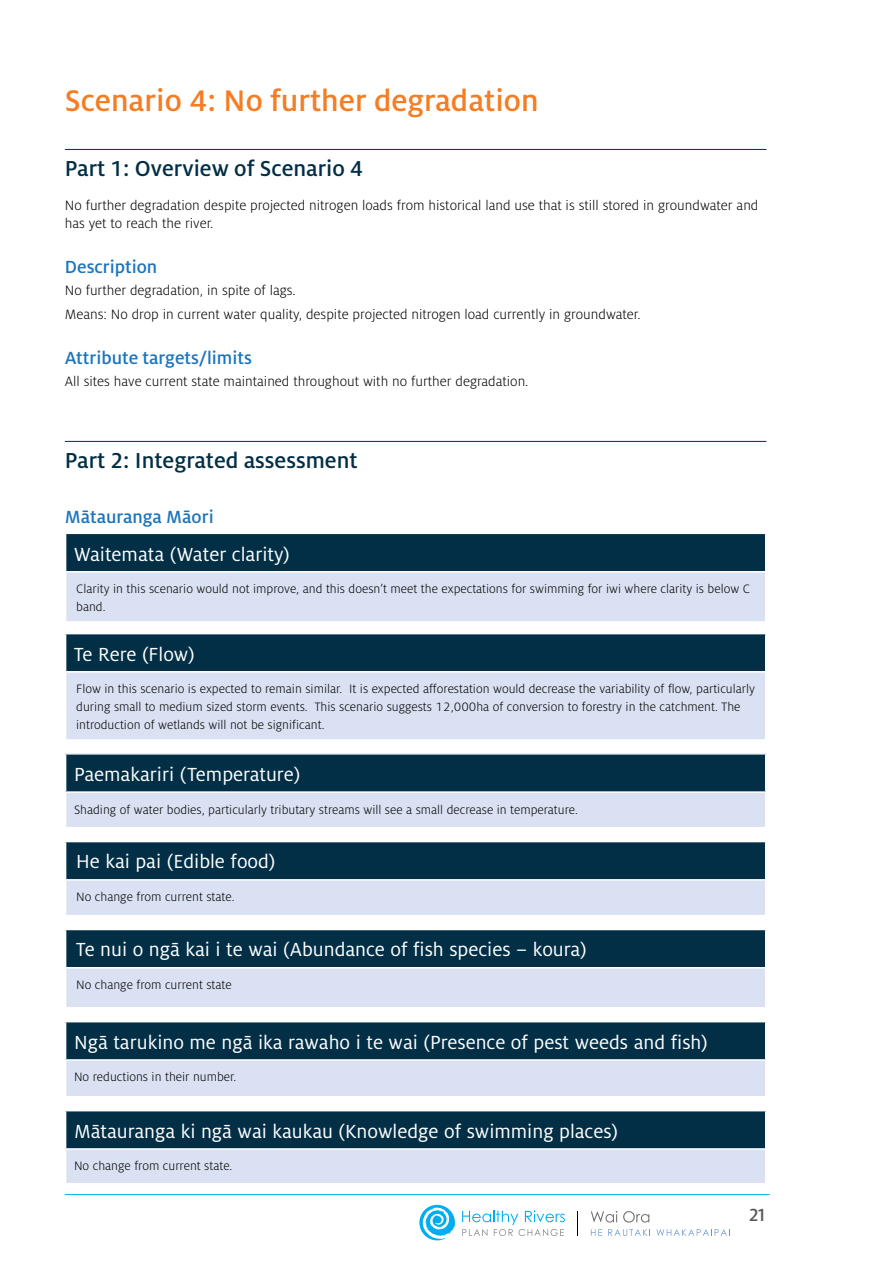
<style>
.page{position:relative;width:893px;height:1263px;background:#fff}
.page>*{position:absolute;margin:0;border:0;box-sizing:border-box;transform-origin:0 0}
.t1{font:500 33px "Milo OT";color:#f57d23}
.t2{font:500 24px "Milo Pro";color:#032f46}
.t3{font:21px "Milo OT";color:#fff}
.t4{font:500 19.5px "Milo Pro";color:#1c75bc}
.t5{font:500 19.5px "Milo Pro";color:#58595b}
.t6{font:300 15px/18px "Milo OT";color:#000}
.t7{font:300 13.5px/18px "Milo OT";color:#000}
</style>
<div class="page">
<svg style="left:462px;top:1210px;width:103px;height:26px"></svg>
<svg style="left:419px;top:1205px;width:36px;height:35px"></svg>
<svg style="left:591px;top:1211px;width:26px;height:11px"></svg>
<svg style="left:591px;top:1229px;width:11px;height:7px"></svg>
<svg style="left:608px;top:1229px;width:122px;height:7px"></svg>
<svg style="left:623px;top:1211px;width:26px;height:11px"></svg>
<hr style="left:65px;top:1194px;width:705px;height:1px;background:#00aeef">
<hr style="left:65px;top:149px;width:701px;height:1px;background:#032f46">
<hr style="left:65px;top:441px;width:701px;height:1px;background:#032f46">
<div style="left:66px;top:533px;width:700px;height:39px;background:#032f46"></div>
<div style="left:66px;top:572px;width:700px;height:50px;background:#dae1f2"></div>
<hr style="left:65px;top:533px;width:701px;height:1px;background:#fff">
<hr style="left:765px;top:534px;width:1px;height:37px;background:#fff">
<hr style="left:765px;top:573px;width:1px;height:48px;background:#fff">
<hr style="left:65px;top:571px;width:701px;height:2px;background:#fff">
<hr style="left:65px;top:621px;width:701px;height:2px;background:#fff">
<div style="left:66px;top:634px;width:700px;height:38px;background:#032f46"></div>
<div style="left:66px;top:672px;width:700px;height:68px;background:#dae1f2"></div>
<hr style="left:65px;top:671px;width:700px;height:2px;background:#fff">
<hr style="left:65px;top:739px;width:701px;height:2px;background:#fff">
<hr style="left:765px;top:634px;width:1px;height:38px;background:#fff">
<hr style="left:765px;top:672px;width:1px;height:67px;background:#fff">
<div style="left:66px;top:754px;width:700px;height:38px;background:#032f46"></div>
<div style="left:66px;top:792px;width:700px;height:36px;background:#dae1f2"></div>
<hr style="left:65px;top:791px;width:701px;height:2px;background:#fff">
<hr style="left:65px;top:827px;width:701px;height:1px;background:#fff">
<hr style="left:765px;top:754px;width:1px;height:37px;background:#fff">
<hr style="left:765px;top:793px;width:1px;height:34px;background:#fff">
<div style="left:66px;top:841px;width:700px;height:39px;background:#032f46"></div>
<div style="left:66px;top:880px;width:700px;height:36px;background:#dae1f2"></div>
<hr style="left:65px;top:879px;width:701px;height:1px;background:#fff">
<hr style="left:65px;top:915px;width:701px;height:1px;background:#fff">
<hr style="left:65px;top:841px;width:701px;height:1px;background:#fff">
<hr style="left:765px;top:842px;width:1px;height:37px;background:#fff">
<hr style="left:765px;top:880px;width:1px;height:35px;background:#fff">
<div style="left:66px;top:929px;width:700px;height:39px;background:#032f46"></div>
<div style="left:66px;top:968px;width:700px;height:40px;background:#dae1f2"></div>
<hr style="left:65px;top:967px;width:701px;height:1px;background:#fff">
<hr style="left:65px;top:1007px;width:701px;height:1px;background:#fff">
<hr style="left:65px;top:929px;width:701px;height:1px;background:#fff">
<hr style="left:765px;top:930px;width:1px;height:37px;background:#fff">
<hr style="left:765px;top:968px;width:1px;height:39px;background:#fff">
<div style="left:66px;top:1022px;width:700px;height:38px;background:#032f46"></div>
<div style="left:66px;top:1060px;width:700px;height:37px;background:#dae1f2"></div>
<hr style="left:65px;top:1059px;width:701px;height:2px;background:#fff">
<hr style="left:65px;top:1096px;width:701px;height:1px;background:#fff">
<hr style="left:765px;top:1022px;width:1px;height:37px;background:#fff">
<hr style="left:765px;top:1061px;width:1px;height:35px;background:#fff">
<div style="left:66px;top:1111px;width:700px;height:38px;background:#032f46"></div>
<div style="left:66px;top:1149px;width:700px;height:35px;background:#dae1f2"></div>
<hr style="left:65px;top:1148px;width:700px;height:2px;background:#fff">
<hr style="left:65px;top:1183px;width:701px;height:1px;background:#fff">
<hr style="left:765px;top:1111px;width:1px;height:38px;background:#fff">
<hr style="left:765px;top:1149px;width:1px;height:34px;background:#fff">
<h1 class="t1" style="left:65px;top:83px;width:475px">Scenario 4: No further degradation</h1>
<h2 class="t2" style="left:65px;top:155px;width:300px">Part 1: Overview of Scenario 4</h2>
<p class="t6" style="left:65px;top:197px;width:695px">No further degradation despite projected nitrogen loads from historical land use that is still stored in groundwater and has yet to reach the river.</p>
<h3 class="t4" style="left:65px;top:256px;width:94px">Description</h3>
<p class="t6" style="left:65px;top:278px;width:577px;line-height:24.3px">No further degradation, in spite of lags.<br>Means: No drop in current water quality, despite projected nitrogen load currently in groundwater.</p>
<h3 class="t4" style="left:65px;top:347px;width:189px">Attribute targets/limits</h3>
<p class="t6" style="left:65px;top:372px;width:465px">All sites have current state maintained throughout with no further degradation.</p>
<h2 class="t2" style="left:65px;top:447px;width:294px">Part 2: Integrated assessment</h2>
<h3 class="t4" style="left:65px;top:506px;width:150px">Mātauranga Māori</h3>
<h3 class="t3" style="left:74px;top:543px;width:217px">Waitemata (Water clarity)</h3>
<p class="t7" style="left:76px;top:580px;width:675px">Clarity in this scenario would not improve, and this doesn’t meet the expectations for swimming for iwi where clarity is below C band.</p>
<h3 class="t3" style="left:74px;top:643px;width:122px">Te Rere (Flow)</h3>
<p class="t7" style="left:76px;top:680px;width:680px">Flow in this scenario is expected to remain similar. It is expected afforestation would decrease the variability of flow, particularly during small to medium sized storm events. This scenario suggests 12,000ha of conversion to forestry in the catchment. The introduction of wetlands will not be significant.</p>
<h3 class="t3" style="left:74px;top:763px;width:228px">Paemakariri (Temperature)</h3>
<p class="t7" style="left:74px;top:800px;width:505px">Shading of water bodies, particularly tributary streams will see a small decrease in temperature.</p>
<h3 class="t3" style="left:76px;top:850px;width:201px">He kai pai (Edible food)</h3>
<p class="t7" style="left:76px;top:888px;width:160px">No change from current state.</p>
<h3 class="t3" style="left:76px;top:938px;width:512px">Te nui o ngā kai i te wai (Abundance of fish species – koura)</h3>
<p class="t7" style="left:76px;top:976px;width:157px">No change from current state</p>
<h3 class="t3" style="left:74px;top:1031px;width:635px">Ngā tarukino me ngā ika rawaho i te wai (Presence of pest weeds and fish)</h3>
<p class="t7" style="left:74px;top:1068px;width:164px">No reductions in their number.</p>
<h3 class="t3" style="left:74px;top:1120px;width:545px">Mātauranga ki ngā wai kaukau (Knowledge of swimming places)</h3>
<p class="t7" style="left:74px;top:1157px;width:160px">No change from current state.</p>
<h3 class="t5" style="left:749px;top:1204px;width:18px">21</h3>
</div>
